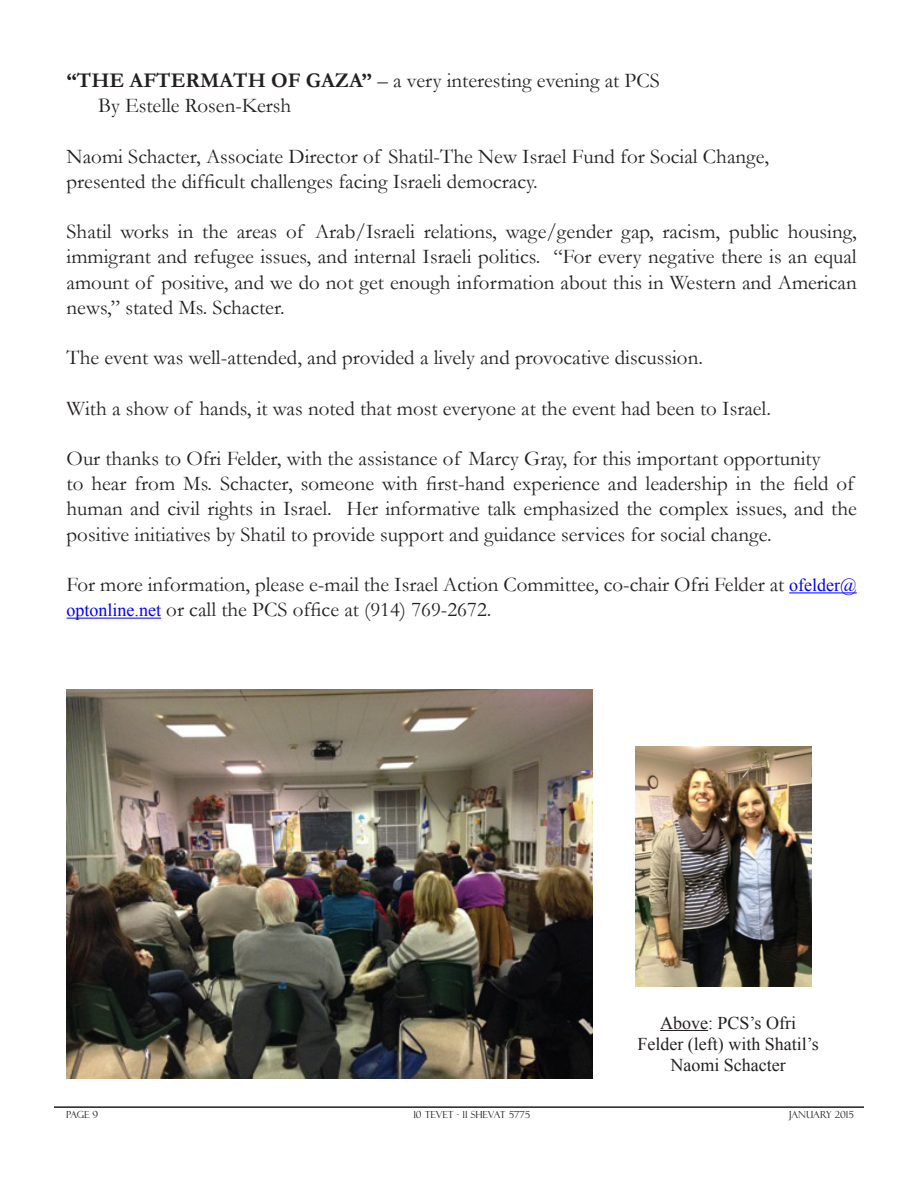
<style>
.page{position:relative;width:918px;height:1188px;background:#fff}
.page>*{position:absolute;margin:0;border:0;box-sizing:border-box;transform-origin:0 0}
.No_Spacing{font:21px/25.2px "Garamond";color:#231f20}
.t1{font:18px/21px "Times New Roman";color:#231f20;text-align:center}
.t2{font:9.75px "Felix Titling";color:#231f20}
.s1{font-weight:700}
.s2{font-family:"Times New Roman";font-size:18px;color:#00f}
</style>
<div class="page">
<hr style="left:54px;top:1106px;width:810px;height:2px;background:#231f20">
<hr style="left:789px;top:592px;width:68px;height:1px;background:#00f">
<hr style="left:67px;top:618px;width:94px;height:1px;background:#00f">
<img style="left:67px;top:689px;width:525px;height:389px">
<hr style="left:660px;top:1030px;width:48px;height:1px;background:#231f20">
<img style="left:635px;top:747px;width:177px;height:239px">
<p class="No_Spacing" style="left:67px;top:67px;width:595px"><span class="s1">“THE AFTERMATH OF GAZA”</span> – a very interesting evening at PCS</p>
<p class="No_Spacing" style="left:98px;top:92px;width:195px">By Estelle Rosen-Kersh</p>
<p class="No_Spacing" style="left:67px;top:143px;width:704px">Naomi Schacter, Associate Director of Shatil-The New Israel Fund for Social Change,</p>
<p class="No_Spacing" style="left:67px;top:168px;width:473px">presented the difficult challenges facing Israeli democracy.</p>
<p class="No_Spacing" style="left:67px;top:218px;width:792px;text-align:justify">Shatil works in the areas of Arab/Israeli relations, wage/gender gap, racism, public housing, immigrant and refugee issues, and internal Israeli politics. “For every negative there is an equal amount of positive, and we do not get enough information about this in Western and American news,” stated Ms. Schacter.</p>
<p class="No_Spacing" style="left:67px;top:344px;width:638px">The event was well-attended, and provided a lively and provocative discussion.</p>
<p class="No_Spacing" style="left:67px;top:395px;width:706px">With a show of hands, it was noted that most everyone at the event had been to Israel.</p>
<p class="No_Spacing" style="left:67px;top:445px;width:755px">Our thanks to Ofri Felder, with the assistance of Marcy Gray, for this important opportunity</p>
<p class="No_Spacing" style="left:67px;top:470px;width:792px">to hear from Ms. Schacter, someone with first-hand experience and leadership in the field of human and civil rights in Israel. Her informative talk emphasized the complex issues, and the positive initiatives by Shatil to provide support and guidance services for social change.</p>
<p class="No_Spacing" style="left:67px;top:571px;width:792px">For more information, please e-mail the Israel Action Committee, co-chair Ofri Felder at <span class="s2">ofelder@ optonline.net</span> or call the PCS office at (914) 769-2672.</p>
<p class="t1" style="left:637px;top:1011px;width:183px">Above: PCS’s Ofri<br>Felder (left) with Shatil’s<br>Naomi Schacter</p>
<p class="t2" style="left:66px;top:1109px;width:34px">PAGE 9</p>
<p class="t2" style="left:413px;top:1109px;width:118px">10 TEVET - 11 SHEVAT 5775</p>
<p class="t2" style="left:789px;top:1109px;width:66px">JANUARY 2015</p>
</div>
